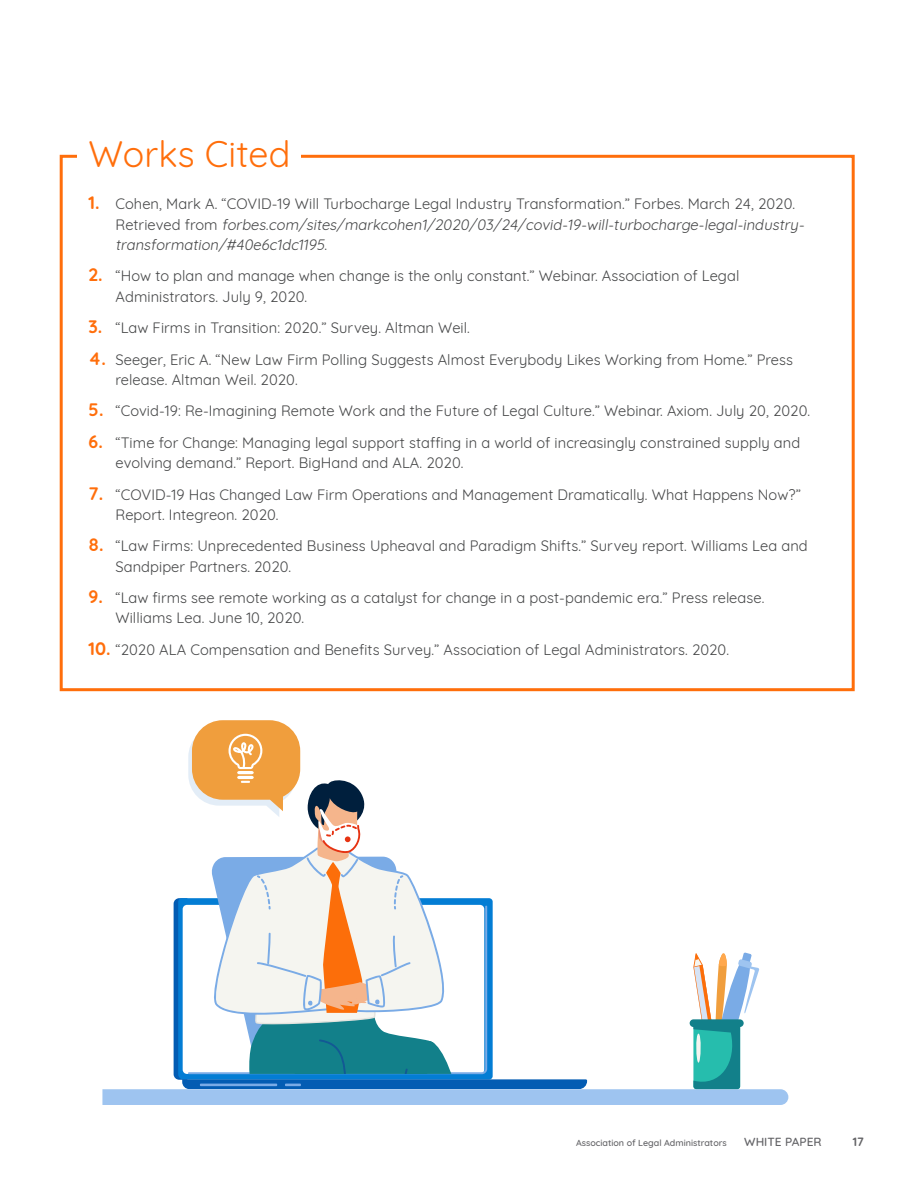
<style>
.page{position:relative;width:918px;height:1188px;background:#fff}
.page>*{position:absolute;margin:0;border:0;box-sizing:border-box;transform-origin:0 0}
.t1{font:36px "Quicksand";letter-spacing:.005em;color:#ff6e0b}
.t2{font:14.7px/20.2px "Quicksand";letter-spacing:.005em;color:#454647}
.t3{font:italic 14.7px/20.2px "Quicksand";color:#454647}
.t4{font:500 12px "Quicksand";color:#636366}
.t5{font:700 12px "Quicksand";color:#636366}
.t6{font:500 9px "Quicksand";color:#636366}
.s1{font-weight:700;font-style:normal;font-size:18px;color:#ff6e0b}
.s2{font-style:normal}
.s3{font-weight:700;font-size:18px;color:#ff6e0b}
</style>
<div class="page">
<div style="left:60px;top:155px;width:795px;height:536px;border:3px solid #ff6e0b"></div>
<div style="left:77px;top:140px;width:224px;height:36px;background:#fff"></div>
<svg style="left:102px;top:720px;width:686px;height:385px"></svg>
<p class="t1" style="left:88px;top:126px;width:204px">Works Cited</p>
<p class="t3" style="left:116px;top:193px;width:693px;text-indent:-27px"><span class="s1">1.</span> <span class="s2">Cohen, Mark A. “COVID-19 Will Turbocharge Legal Industry Transformation.” Forbes. March 24, 2020.<br>R e t r i e v e d f ro m</span> forbes.com/sites/markcohen1/2020/03/24/covid-19-will-turbocharge-legal-industry&shy;transformation/#40e6c1dc1195<span class="s2">.</span></p>
<p class="t2" style="left:116px;top:265px;width:625px;text-indent:-27px"><span class="s3">2.</span> “How to plan and manage when change is the only constant.” Webinar. Association of Legal<br>Administrators. July 9, 2020.</p>
<p class="t2" style="left:88px;top:316px;width:383px"><span class="s3">3.</span> “Law Firms in Transition: 2020.” Survey. Altman Weil.</p>
<p class="t2" style="left:116px;top:348px;width:679px;text-indent:-27px"><span class="s3">4.</span> Seeger, Eric A. “New Law Firm Polling Suggests Almost Everybody Likes Working from Home.” Press release. Altman Weil. 2020.</p>
<p class="t2" style="left:88px;top:400px;width:723px"><span class="s3">5.</span> “Covid-19: Re-Imagining Remote Work and the Future of Legal Culture.” Webinar. Axiom. July 20, 2020.</p>
<p class="t2" style="left:116px;top:431px;width:686px;text-indent:-27px"><span class="s3">6.</span> “Time for Change: Managing legal support staffing in a world of increasingly constrained supply and evolving demand.” Report. BigHand and ALA. 2020.</p>
<p class="t2" style="left:116px;top:483px;width:687px;text-indent:-27px"><span class="s3">7.</span> “COVID-19 Has Changed Law Firm Operations and Management Dramatically. What Happens Now?”<br>Report. Integreon. 2020.</p>
<p class="t2" style="left:116px;top:535px;width:694px;text-indent:-27px"><span class="s3">8.</span> “Law Firms: Unprecedented Business Upheaval and Paradigm Shifts.” Survey report. Williams Lea and<br>Sandpiper Partners. 2020.</p>
<p class="t2" style="left:116px;top:586px;width:650px;text-indent:-27px"><span class="s3">9.</span> “Law firms see remote working as a catalyst for change in a post-pandemic era.” Press release.<br>Williams Lea. June 10, 2020.</p>
<p class="t2" style="left:88px;top:638px;width:642px"><span class="s3">10.</span> “2020 ALA Compensation and Benefits Survey.” Association of Legal Administrators. 2020.</p>
<p class="t6" style="left:576px;top:1136px;width:152px">Association of Legal Administrators</p>
<p class="t4" style="left:744px;top:1132px;width:79px">WHITE PAPER</p>
<p class="t5" style="left:853px;top:1132px;width:13px">17</p>
</div>
